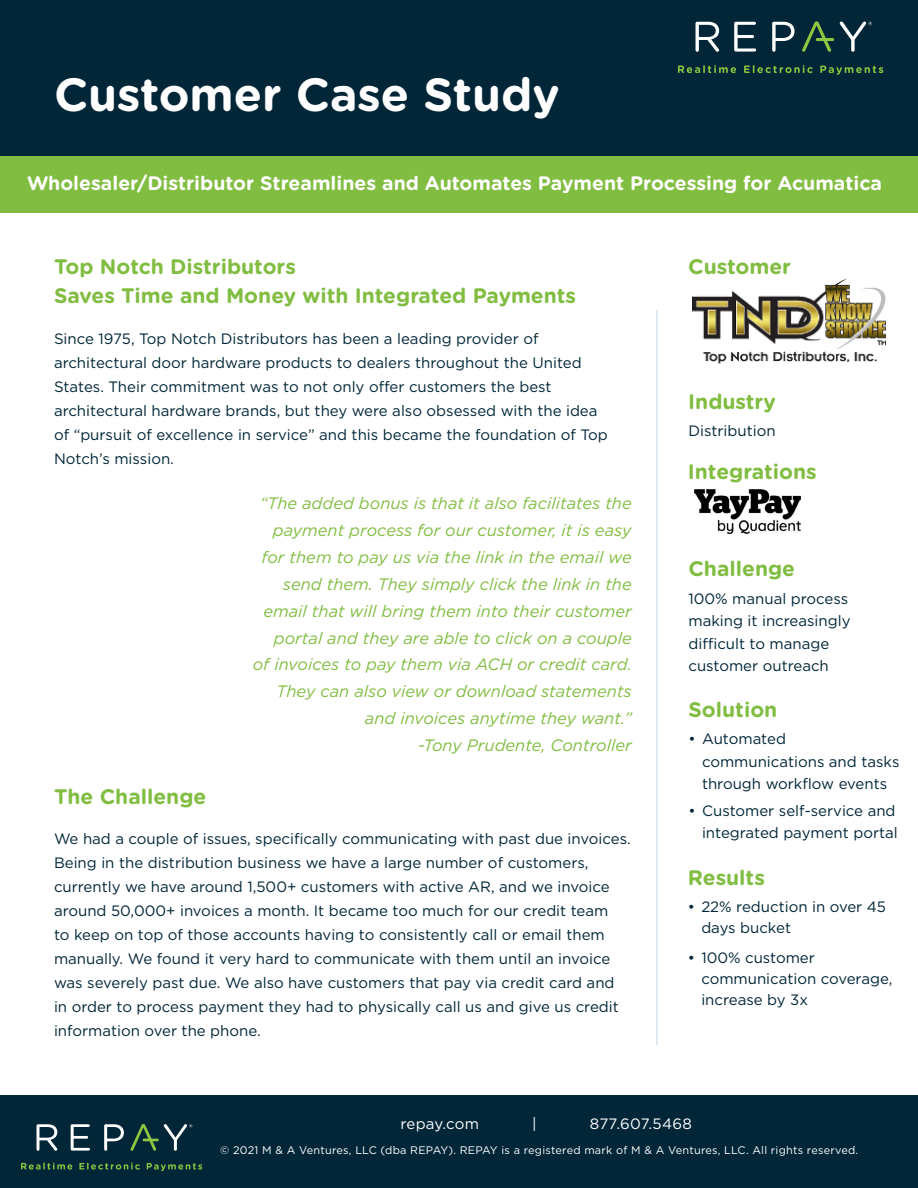
<style>
.page{position:relative;width:918px;height:1188px;background:#fff}
.page>*{position:absolute;margin:0;border:0;box-sizing:border-box;transform-origin:0 0}
.t1{font:700 46.5px "Gotham Rounded";color:#fff}
.t2{font:700 21px/28.5px "Gotham Rounded";color:#81bd41}
.t3{font:700 19.5px "Gotham Rounded";color:#fff}
.t4{font:italic 16.5px/27px "Gotham";color:#81bd41;text-align:right}
.t5{font:15px/24px "Gotham";color:#012638}
.t6{font:15px "Gotham";letter-spacing:.02em;color:#fff}
.t7{font:10.95px "Gotham";letter-spacing:.02em;color:#fff}
</style>
<div class="page">
<div style="left:0;top:1095px;width:918px;height:93px;background:#012638"></div>
<svg style="left:21px;top:1163px;width:51px;height:7px"></svg>
<svg style="left:79px;top:1163px;width:61px;height:7px"></svg>
<svg style="left:147px;top:1163px;width:55px;height:8px"></svg>
<svg style="left:37px;top:1124px;width:20px;height:27px"></svg>
<svg style="left:71px;top:1124px;width:19px;height:27px"></svg>
<svg style="left:104px;top:1124px;width:20px;height:27px"></svg>
<svg style="left:131px;top:1124px;width:61px;height:27px"></svg>
<div style="left:0;top:0;width:918px;height:157px;background:#012638"></div>
<svg style="left:678px;top:65px;width:58px;height:8px"></svg>
<svg style="left:744px;top:65px;width:69px;height:8px"></svg>
<svg style="left:820px;top:66px;width:63px;height:9px"></svg>
<svg style="left:696px;top:22px;width:23px;height:30px"></svg>
<svg style="left:734px;top:22px;width:22px;height:30px"></svg>
<svg style="left:772px;top:22px;width:23px;height:30px"></svg>
<svg style="left:802px;top:21px;width:29px;height:31px"></svg>
<hr style="left:816px;top:38px;width:18px;height:3px;background:#8ec640">
<svg style="left:840px;top:22px;width:32px;height:30px"></svg>
<div style="left:0;top:157px;width:918px;height:56px;background:#81bd41"></div>
<hr style="left:656px;top:310px;width:1px;height:734px;background:#d6e3ed">
<img style="left:694px;top:489px;width:106px;height:44px">
<img style="left:692px;top:279px;width:194px;height:85px">
<h1 class="t1" style="left:54px;top:61px;width:507px">Customer Case Study</h1>
<h3 class="t3" style="left:27px;top:169px;width:857px">Wholesaler/Distributor Streamlines and Automates Payment Processing for Acumatica</h3>
<h2 class="t2" style="left:54px;top:252px;width:524px">Top Notch Distributors<br>Saves Time and Money with Integrated Payments</h2>
<p class="t5" style="left:54px;top:326px;width:555px">Since 1975, Top Notch Distributors has been a leading provider of architectural door hardware products to dealers throughout the United States. Their commitment was to not only offer customers the best architectural hardware brands, but they were also obsessed with the idea of “pursuit of excellence in service” and this became the foundation of Top Notch’s mission.</p>
<p class="t4" style="left:253px;top:489px;width:380px">“The added bonus is that it also facilitates the payment process for our customer, it is easy for them to pay us via the link in the email we send them. They simply click the link in the email that will bring them into their customer portal and they are able to click on a couple<br>of invoices to pay them via ACH or credit card.<br>They can also view or download statements and invoices anytime they want.”<br>-Tony Prudente, Controller</p>
<h2 class="t2" style="left:54px;top:782px;width:154px">The Challenge</h2>
<p class="t5" style="left:54px;top:827px;width:578px">We had a couple of issues, specifically communicating with past due invoices.<br>Being in the distribution business we have a large number of customers, currently we have around 1,500+ customers with active AR, and we invoice around 50,000+ invoices a month. It became too much for our credit team<br>to keep on top of those accounts having to consistently call or email them manually. We found it very hard to communicate with them until an invoice was severely past due. We also have customers that pay via credit card and in order to process payment they had to physically call us and give us credit information over the phone.</p>
<h2 class="t2" style="left:688px;top:252px;width:104px">Customer</h2>
<h2 class="t2" style="left:688px;top:386px;width:89px">Industry</h2>
<p class="t5" style="left:688px;top:418px;width:89px">Distribution</p>
<h2 class="t2" style="left:688px;top:456px;width:130px">Integrations</h2>
<h2 class="t2" style="left:688px;top:554px;width:108px">Challenge</h2>
<p class="t5" style="left:688px;top:587px;width:164px;line-height:22.5px">100% manual process making it increasingly difficult to manage customer outreach</p>
<h2 class="t2" style="left:688px;top:695px;width:90px">Solution</h2>
<p class="t5" style="left:702px;top:727px;width:199px;line-height:22.5px;text-indent:-14px">• Automated communications and tasks through workflow events</p>
<p class="t5" style="left:688px;top:799px;width:211px;line-height:22.5px;text-align:right">• Customer self-service and integrated payment portal</p>
<h2 class="t2" style="left:688px;top:862px;width:79px">Results</h2>
<p class="t5" style="left:701px;top:896px;width:186px;line-height:21px;text-indent:-14px">• 22% reduction in over 45 days bucket</p>
<p class="t5" style="left:701px;top:947px;width:193px;line-height:21px;text-indent:-14px">• 100% customer communication coverage, increase by 3x</p>
<p class="t6" style="left:400px;top:1114px;width:80px">repay.com</p>
<p class="t6" style="left:532px;top:1114px;width:6px">|</p>
<p class="t6" style="left:590px;top:1114px;width:104px">877.607.5468</p>
<p class="t7" style="left:220px;top:1143px;width:640px">© 2021 M &amp; A Ventures, LLC (dba REPAY). REPAY is a registered mark of M &amp; A Ventures, LLC. All rights reserved.</p>
</div>
